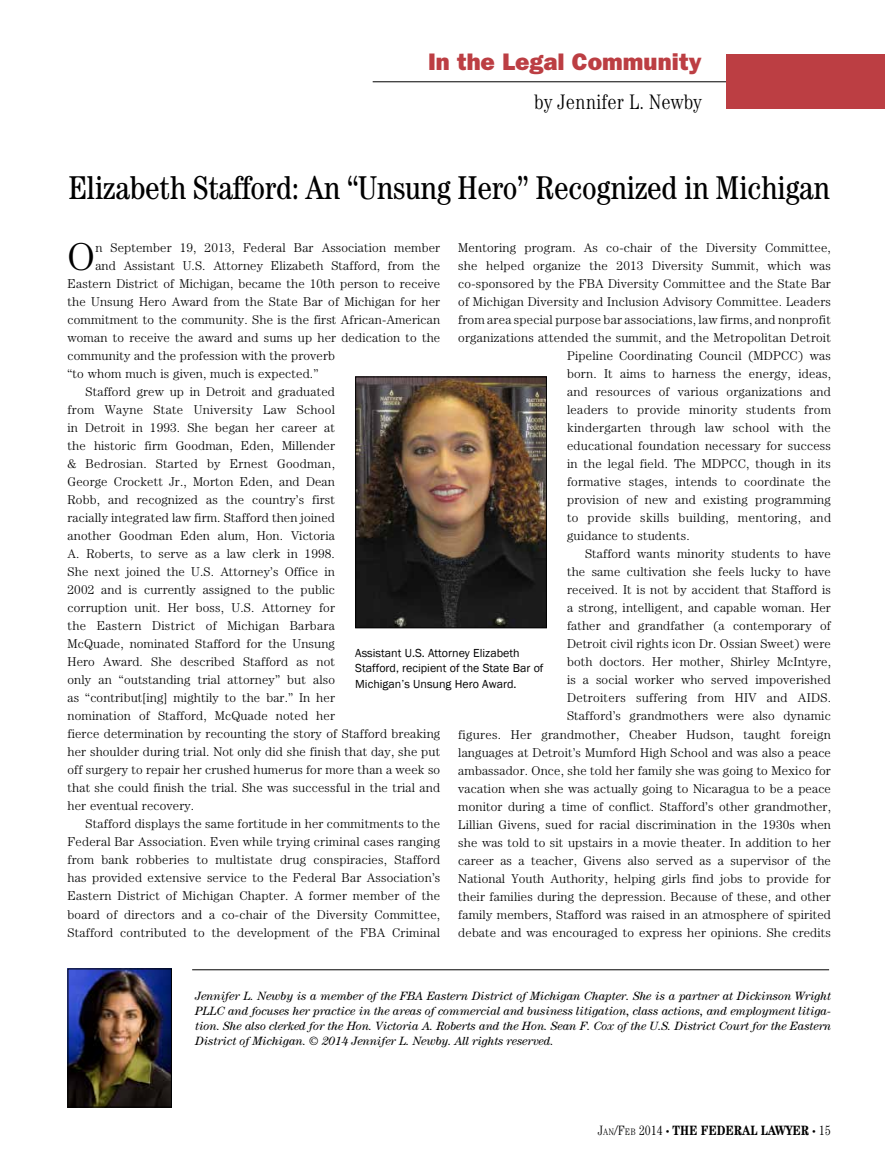
<style>
.page{position:relative;width:885px;height:1175px;background:#fff}
.page>*{position:absolute;margin:0;border:0;box-sizing:border-box;transform-origin:0 0}
.t1{font:300 38.85px "Century";color:#000}
.t2{font:condensed 33px "Century";letter-spacing:-.01em;color:#000}
.t3{font:800 24px "Franklin Gothic";color:#bc3e43}
.t4{font:300 condensed 21px "Century";color:#000}
.t5{font:700 condensed 13.5px "Century";color:#000}
.t6{font:300 12.75px "Century";letter-spacing:.01em;color:#000}
.t7{font:italic 12px/15px "Century";letter-spacing:-.01em;color:#000;text-align:justify}
.t8{font:12px/15px "Franklin Gothic";color:#000}
.s1{font-weight:300}
.s2{font-weight:300;font-size:9.45px}
.s3{font-weight:300;font-size:7.5px}
</style>
<div class="page">
<hr style="left:372px;top:81px;width:373px;height:1px;background:#000">
<div style="left:726px;top:54px;width:158px;height:55px;background:#bc3e43"></div>
<img style="left:70px;top:970px;width:100px;height:135px">
<div style="left:68px;top:968px;width:104px;height:139px;border:1px solid #000"></div>
<hr style="left:192px;top:969px;width:636px;height:1px;background:#000">
<img style="left:357px;top:378px;width:187px;height:248px">
<div style="left:355px;top:376px;width:191px;height:252px;border:1px solid #000"></div>
<h3 class="t3" style="left:428px;top:48px;width:275px">In the Legal Community</h3>
<h3 class="t4" style="left:534px;top:90px;width:169px">by Jennifer L. Newby</h3>
<h2 class="t2" style="left:68px;top:169px;width:762px">Elizabeth Stafford: An “Unsung Hero” Recognized in Michigan</h2>
<h1 class="t1" style="left:68px;top:234px;width:29px">O</h1>
<p class="t6" style="left:95px;top:240px;width:346px">n September 19, 2013, Federal Bar Association member</p>
<p class="t6" style="left:458px;top:240px;width:374px">Mentoring program. As co-chair of the Diversity Committee,</p>
<p class="t6" style="left:458px;top:258px;width:374px">she helped organize the 2013 Diversity Summit, which was</p>
<p class="t6" style="left:458px;top:276px;width:374px">co-sponsored by the FBA Diversity Committee and the State Bar</p>
<p class="t6" style="left:458px;top:294px;width:374px">of Michigan Diversity and Inclusion Advisory Committee. Leaders</p>
<p class="t6" style="left:458px;top:312px;width:374px">from area special purpose bar associations, law firms, and nonprofit</p>
<p class="t6" style="left:458px;top:330px;width:374px">organizations attended the summit, and the Metropolitan Detroit</p>
<p class="t6" style="left:567px;top:348px;width:265px">Pipeline Coordinating Council (MDPCC) was</p>
<p class="t6" style="left:567px;top:366px;width:265px">born. It aims to harness the energy, ideas,</p>
<p class="t6" style="left:567px;top:384px;width:265px">and resources of various organizations and</p>
<p class="t6" style="left:567px;top:402px;width:265px">leaders to provide minority students from</p>
<p class="t6" style="left:567px;top:420px;width:265px">kindergarten through law school with the</p>
<p class="t6" style="left:567px;top:438px;width:265px">educational foundation necessary for success</p>
<p class="t6" style="left:567px;top:456px;width:265px">in the legal field. The MDPCC, though in its</p>
<p class="t6" style="left:567px;top:474px;width:265px">formative stages, intends to coordinate the</p>
<p class="t6" style="left:567px;top:492px;width:265px">provision of new and existing programming</p>
<p class="t6" style="left:567px;top:510px;width:265px">to provide skills building, mentoring, and</p>
<p class="t6" style="left:567px;top:528px;width:124px">guidance to students.</p>
<p class="t6" style="left:585px;top:546px;width:247px">Stafford wants minority students to have</p>
<p class="t6" style="left:567px;top:564px;width:265px">the same cultivation she feels lucky to have</p>
<p class="t6" style="left:567px;top:582px;width:265px">received. It is not by accident that Stafford is</p>
<p class="t6" style="left:567px;top:600px;width:265px">a strong, intelligent, and capable woman. Her</p>
<p class="t6" style="left:567px;top:618px;width:265px">father and grandfather (a contemporary of</p>
<p class="t6" style="left:567px;top:636px;width:265px">Detroit civil rights icon Dr. Ossian Sweet) were</p>
<p class="t6" style="left:567px;top:654px;width:265px">both doctors. Her mother, Shirley McIntyre,</p>
<p class="t6" style="left:567px;top:672px;width:265px">is a social worker who served impoverished</p>
<p class="t6" style="left:567px;top:690px;width:265px">Detroiters suffering from HIV and AIDS.</p>
<p class="t6" style="left:567px;top:709px;width:265px">Stafford’s grandmothers were also dynamic</p>
<p class="t6" style="left:458px;top:727px;width:374px">figures. Her grandmother, Cheaber Hudson, taught foreign</p>
<p class="t6" style="left:458px;top:745px;width:374px">languages at Detroit’s Mumford High School and was also a peace</p>
<p class="t6" style="left:458px;top:763px;width:374px">ambassador. Once, she told her family she was going to Mexico for</p>
<p class="t6" style="left:458px;top:781px;width:374px">vacation when she was actually going to Nicaragua to be a peace</p>
<p class="t6" style="left:458px;top:799px;width:374px">monitor during a time of conflict. Stafford’s other grandmother,</p>
<p class="t6" style="left:458px;top:817px;width:374px">Lillian Givens, sued for racial discrimination in the 1930s when</p>
<p class="t6" style="left:458px;top:835px;width:374px">she was told to sit upstairs in a movie theater. In addition to her</p>
<p class="t6" style="left:458px;top:853px;width:374px">career as a teacher, Givens also served as a supervisor of the</p>
<p class="t6" style="left:458px;top:871px;width:374px">National Youth Authority, helping girls find jobs to provide for</p>
<p class="t6" style="left:458px;top:889px;width:374px">their families during the depression. Because of these, and other</p>
<p class="t6" style="left:458px;top:907px;width:374px">family members, Stafford was raised in an atmosphere of spirited</p>
<p class="t6" style="left:458px;top:925px;width:374px">debate and was encouraged to express her opinions. She credits</p>
<p class="t6" style="left:95px;top:258px;width:346px">and Assistant U.S. Attorney Elizabeth Stafford, from the</p>
<p class="t6" style="left:68px;top:276px;width:374px">Eastern District of Michigan, became the 10th person to receive</p>
<p class="t6" style="left:68px;top:294px;width:374px">the Unsung Hero Award from the State Bar of Michigan for her</p>
<p class="t6" style="left:68px;top:312px;width:374px">commitment to the community. She is the first African-American</p>
<p class="t6" style="left:68px;top:330px;width:374px">woman to receive the award and sums up her dedication to the</p>
<p class="t6" style="left:68px;top:348px;width:269px">community and the profession with the proverb</p>
<p class="t6" style="left:68px;top:366px;width:252px">“to whom much is given, much is expected.”</p>
<p class="t6" style="left:86px;top:384px;width:251px">Stafford grew up in Detroit and graduated</p>
<p class="t6" style="left:68px;top:402px;width:269px">from Wayne State University Law School</p>
<p class="t6" style="left:68px;top:420px;width:269px">in Detroit in 1993. She began her career at</p>
<p class="t6" style="left:68px;top:438px;width:269px">the historic firm Goodman, Eden, Millender</p>
<p class="t6" style="left:68px;top:456px;width:269px">&amp; Bedrosian. Started by Ernest Goodman,</p>
<p class="t6" style="left:68px;top:474px;width:269px">George Crockett Jr., Morton Eden, and Dean</p>
<p class="t6" style="left:68px;top:492px;width:269px">Robb, and recognized as the country’s first</p>
<p class="t6" style="left:68px;top:510px;width:269px">racially integrated law firm. Stafford then joined</p>
<p class="t6" style="left:68px;top:528px;width:269px">another Goodman Eden alum, Hon. Victoria</p>
<p class="t6" style="left:68px;top:546px;width:269px">A. Roberts, to serve as a law clerk in 1998.</p>
<p class="t6" style="left:68px;top:564px;width:269px">She next joined the U.S. Attorney’s Office in</p>
<p class="t6" style="left:68px;top:582px;width:269px">2002 and is currently assigned to the public</p>
<p class="t6" style="left:68px;top:600px;width:269px">corruption unit. Her boss, U.S. Attorney for</p>
<p class="t6" style="left:68px;top:618px;width:269px">the Eastern District of Michigan Barbara</p>
<p class="t6" style="left:68px;top:636px;width:269px">McQuade, nominated Stafford for the Unsung</p>
<p class="t6" style="left:68px;top:654px;width:269px">Hero Award. She described Stafford as not</p>
<p class="t6" style="left:68px;top:672px;width:269px">only an “outstanding trial attorney” but also</p>
<p class="t6" style="left:68px;top:690px;width:269px">as “contribut[ing] mightily to the bar.” In her</p>
<p class="t6" style="left:68px;top:708px;width:269px">nomination of Stafford, McQuade noted her</p>
<p class="t6" style="left:68px;top:726px;width:374px">fierce determination by recounting the story of Stafford breaking</p>
<p class="t6" style="left:68px;top:744px;width:374px">her shoulder during trial. Not only did she finish that day, she put</p>
<p class="t6" style="left:68px;top:762px;width:374px">off surgery to repair her crushed humerus for more than a week so</p>
<p class="t6" style="left:68px;top:780px;width:374px">that she could finish the trial. She was successful in the trial and</p>
<p class="t6" style="left:68px;top:798px;width:128px">her eventual recovery.</p>
<p class="t6" style="left:86px;top:816px;width:356px">Stafford displays the same fortitude in her commitments to the</p>
<p class="t6" style="left:68px;top:834px;width:374px">Federal Bar Association. Even while trying criminal cases ranging</p>
<p class="t6" style="left:68px;top:852px;width:374px">from bank robberies to multistate drug conspiracies, Stafford</p>
<p class="t6" style="left:68px;top:870px;width:374px">has provided extensive service to the Federal Bar Association’s</p>
<p class="t6" style="left:68px;top:888px;width:374px">Eastern District of Michigan Chapter. A former member of the</p>
<p class="t6" style="left:68px;top:906px;width:374px">board of directors and a co-chair of the Diversity Committee,</p>
<p class="t6" style="left:68px;top:924px;width:374px">Stafford contributed to the development of the FBA Criminal</p>
<p class="t8" style="left:355px;top:646px;width:190px">Assistant U.S. Attorney Elizabeth<br>Stafford, recipient of the State Bar of<br>Michigan’s Unsung Hero Award.</p>
<p class="t7" style="left:195px;top:988px;width:637px">Jennifer L. Newby is a member of the FBA Eastern District of Michigan Chapter. She is a partner at Dickinson Wright PLLC and focuses her practice in the areas of commercial and business litigation, class actions, and employment litiga&shy;tion. She also clerked for the Hon. Victoria A. Roberts and the Hon. Sean F. Cox of the U.S. District Court for the Eastern District of Michigan. © 2014 Jennifer L. Newby. All rights reserved.</p>
<p class="t5" style="left:597px;top:1122px;width:235px"><span class="s1">J</span><span class="s2">AN</span><span class="s1">/F</span><span class="s2">EB</span> <span class="s1">2014</span> <span class="s3">•</span> THE FEDERAL LAWYER <span class="s3">•</span> <span class="s1">15</span></p>
</div>
